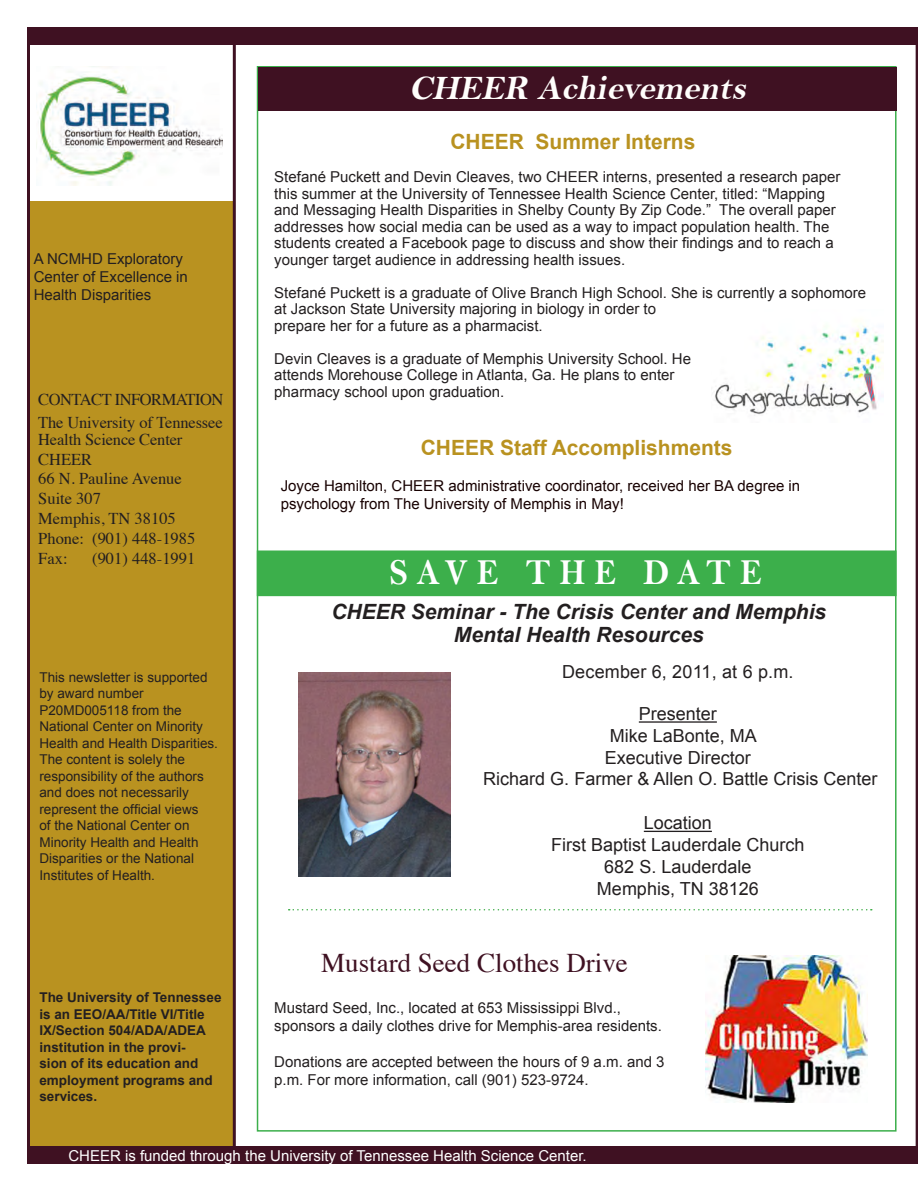
<style>
.page{position:relative;width:918px;height:1188px;background:#fff}
.page>*{position:absolute;margin:0;border:0;box-sizing:border-box;transform-origin:0 0}
.t1{font:36.9px "Bell MT Bold";letter-spacing:.28em;color:#fff;scale:.89 1}
.t2{font:italic 34.5px "Bell MT Bold";color:#fffefc}
.t3{font:27px "Times";color:#3f1122}
.t4{font:italic 700 21px "Arial";color:#231f20}
.t5{font:700 21px "Arial";color:#b99220}
.t6{font:18px "Arial";color:#231f20}
.t7{font:16.5px/16.5px "Times";letter-spacing:-.01em;color:#231f20}
.t8{font:16.5px "Times";letter-spacing:-.03em;color:#231f20}
.t9{font:15px/16.5px "Arial";color:#231f20}
.List_Paragraph{font:15px/18px "Arial";color:#170000}
.t10{font:15px "Arial";color:#fff}
.t11{font:13.5px/16.5px "Arial";color:#231f20}
.t12{font:700 13.5px/16.5px "Arial";color:#231f20}
</style>
<div class="page">
<div style="left:27px;top:201px;width:207px;height:960px;background:#b99220"></div>
<img style="left:39px;top:66px;width:184px;height:120px">
<div style="left:27px;top:27px;width:891px;height:18px;background:#3f1122"></div>
<div style="left:27px;top:1146px;width:891px;height:18px;background:#3f1122"></div>
<hr style="left:233px;top:27px;width:3px;height:1119px;background:#3f1122">
<hr style="left:27px;top:27px;width:3px;height:1119px;background:#3f1122">
<hr style="left:916px;top:28px;width:2px;height:1134px;background:#3f1122">
<div style="left:257px;top:550px;width:640px;height:46px;background:#3caf4b;border:2px solid #3caf4b"></div>
<img style="left:299px;top:672px;width:152px;height:204px">
<hr style="left:639px;top:721px;width:78px;height:2px;background:#231f20">
<hr style="left:644px;top:831px;width:68px;height:1px;background:#231f20">
<svg style="left:289px;top:909px;width:583px;height:1px"></svg>
<img style="left:715px;top:320px;width:169px;height:96px">
<div style="left:258px;top:68px;width:639px;height:43px;background:#3f1122"></div>
<img style="left:706px;top:955px;width:162px;height:147px">
<p class="t2" style="left:409px;top:68px;width:346px">CHEER Achievements</p>
<p class="t9" style="left:34px;top:250px;width:156px;line-height:18px">A NCMHD Exploratory<br>Center of Excellence in<br>Health Disparities</p>
<p class="t8" style="left:38px;top:384px;width:187px">CONTACT INFORMATION</p>
<p class="t7" style="left:38px;top:413px;width:186px">The University of Tennessee<br>Health Science Center</p>
<p class="t7" style="left:38px;top:449px;width:56px">CHEER</p>
<p class="t7" style="left:38px;top:469px;width:145px">66 N. Pauline Avenue</p>
<p class="t7" style="left:38px;top:489px;width:64px">Suite 307</p>
<p class="t7" style="left:38px;top:509px;width:139px">Memphis, TN 38105</p>
<p class="t7" style="left:38px;top:529px;width:159px">Phone: (901) 448-1985</p>
<p class="t7" style="left:38px;top:548px;width:31px">Fax:</p>
<p class="t7" style="left:92px;top:548px;width:105px">(901) 448-1991</p>
<p class="t11" style="left:39px;top:669px;width:180px">This newsletter is supported by award number<br>P20MD005118 from the<br>National Center on Minority<br>Health and Health Disparities.<br>The content is solely the responsibility of the authors and does not necessarily represent the official views<br>of the National Center on<br>Minority Health and Health<br>Disparities or the National<br>Institutes of Health.</p>
<p class="t12" style="left:39px;top:990px;width:184px">The University of Tennessee is an EEO/AA/Title VI/Title<br>IX/Section 504/ADA/ADEA institution in the provi-<br>sion of its education and employment programs and services.</p>
<p class="t5" style="left:450px;top:128px;width:247px">CHEER Summer Interns</p>
<p class="t9" style="left:274px;top:169px;width:568px">Stefané Puckett and Devin Cleaves, two CHEER interns, presented a research paper this summer at the University of Tennessee Health Science Center, titled: “Mapping and Messaging Health Disparities in Shelby County By Zip Code.” The overall paper addresses how social media can be used as a way to impact population health. The students created a Facebook page to discuss and show their findings and to reach a younger target audience in addressing health issues.</p>
<p class="t9" style="left:274px;top:284px;width:593px">Stefané Puckett is a graduate of Olive Branch High School. She is currently a sophomore at Jackson State University majoring in biology in order to<br>prepare her for a future as a pharmacist.</p>
<p class="t9" style="left:274px;top:350px;width:418px">Devin Cleaves is a graduate of Memphis University School. He attends Morehouse College in Atlanta, Ga. He plans to enter pharmacy school upon graduation.</p>
<p class="t5" style="left:421px;top:433px;width:313px">CHEER Staff Accomplishments</p>
<p class="List_Paragraph" style="left:281px;top:477px;width:521px">Joyce Hamilton, CHEER administrative coordinator, received her BA degree in psychology from The University of Memphis in May!</p>
<p class="t1" style="left:390px;top:550px;width:419px">SAVE THE DATE</p>
<p class="t4" style="left:331px;top:598px;width:496px">CHEER Seminar - The Crisis Center and Memphis</p>
<p class="t4" style="left:454px;top:620px;width:251px">Mental Health Resources</p>
<p class="t6" style="left:562px;top:660px;width:233px">December 6, 2011, at 6 p.m.</p>
<p class="t6" style="left:639px;top:702px;width:80px">Presenter</p>
<p class="t6" style="left:610px;top:724px;width:149px">Mike LaBonte, MA</p>
<p class="t6" style="left:605px;top:745px;width:148px">Executive Director</p>
<p class="t6" style="left:483px;top:767px;width:396px">Richard G. Farmer &amp; Allen O. Battle Crisis Center</p>
<p class="t6" style="left:644px;top:811px;width:70px">Location</p>
<p class="t6" style="left:551px;top:833px;width:255px">First Baptist Lauderdale Church</p>
<p class="t6" style="left:604px;top:855px;width:149px">682 S. Lauderdale</p>
<p class="t6" style="left:597px;top:877px;width:163px">Memphis, TN 38126</p>
<p class="t3" style="left:321px;top:938px;width:308px">Mustard Seed Clothes Drive</p>
<p class="t9" style="left:274px;top:999px;width:389px;line-height:18px">Mustard Seed, Inc., located at 653 Mississippi Blvd., sponsors a daily clothes drive for Memphis-area residents.</p>
<p class="t9" style="left:274px;top:1053px;width:392px;line-height:18px">Donations are accepted between the hours of 9 a.m. and 3 p.m. For more information, call (901) 523-9724.</p>
<p class="t10" style="left:68px;top:1146px;width:520px">CHEER is funded through the University of Tennessee Health Science Center.</p>
</div>
